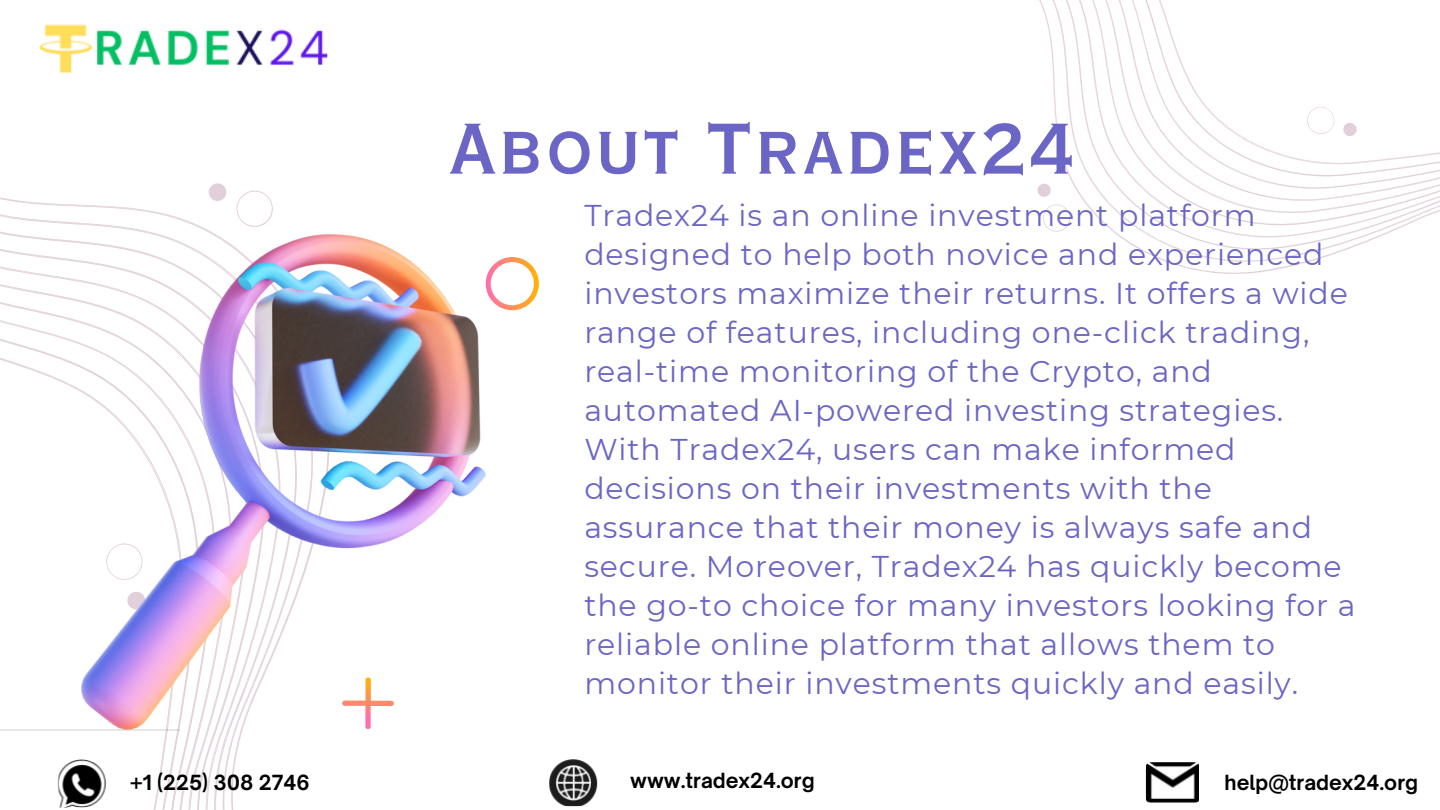
<style>
.page{position:relative;width:1440px;height:810px;background:#fff}
.page>*{position:absolute;margin:0;border:0;box-sizing:border-box;transform-origin:0 0}
.t1{font:95px "Copperplate Gothic LT Pro 30 BC";letter-spacing:.01em;color:#6b66c5}
.t2{font:30px/39px "Montserrat";letter-spacing:.03em;color:#6b66c5}
.t3{font:700 20px "Open Sauce One";color:#000}
</style>
<div class="page">
<svg style="left:0;top:183px;width:329px;height:627px"></svg>
<svg style="left:1037px;top:0;width:403px;height:274px"></svg>
<img style="left:81px;top:235px;width:405px;height:494px">
<svg style="left:342px;top:677px;width:52px;height:52px"></svg>
<svg style="left:486px;top:257px;width:53px;height:53px"></svg>
<img style="left:39px;top:24px;width:289px;height:50px">
<img style="left:58px;top:760px;width:49px;height:49px">
<img style="left:62px;top:764px;width:40px;height:41px">
<img style="left:550px;top:759px;width:48px;height:47px">
<img style="left:556px;top:766px;width:35px;height:35px">
<img style="left:0;top:730px;width:180px;height:1px">
<img style="left:1145px;top:763px;width:53px;height:40px">
<p class="t1" style="left:449px;top:104px;width:629px">About Tradex24</p>
<p class="t2" style="left:584px;top:196px;width:773px">Tradex24 is an online investment platform designed to help both novice and experienced investors maximize their returns. It offers a wide range of features, including one-click trading, real-time monitoring of the Crypto, and automated AI-powered investing strategies.<br>With Tradex24, users can make informed decisions on their investments with the assurance that their money is always safe and secure. Moreover, Tradex24 has quickly become the go-to choice for many investors looking for a reliable online platform that allows them to monitor their investments quickly and easily.</p>
<p class="t3" style="left:130px;top:770px;width:181px">+1 (225) 308 2746</p>
<p class="t3" style="left:630px;top:768px;width:186px">www.tradex24.org</p>
<p class="t3" style="left:1225px;top:770px;width:195px">help@tradex24.org</p>
</div>
